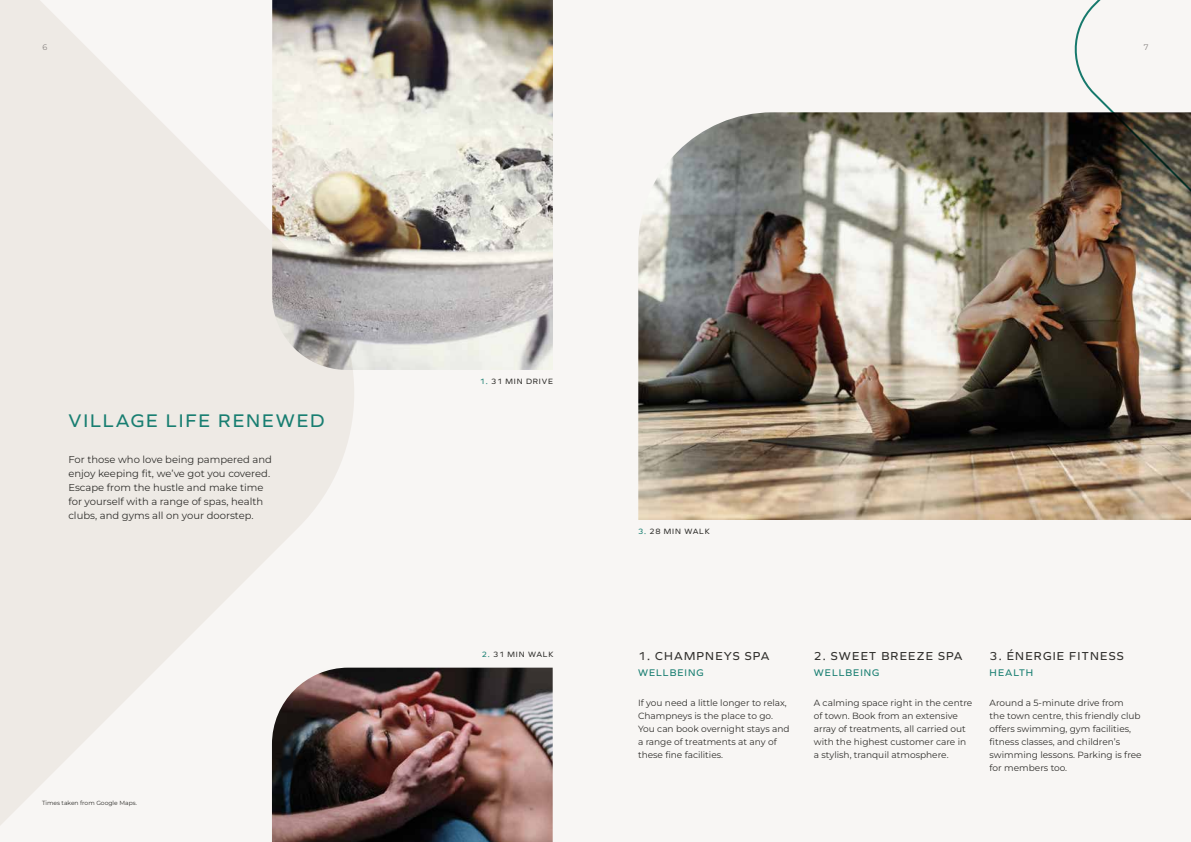
<style>
.page{position:relative;width:1191px;height:842px;background:#f8f6f4}
.page>*{position:absolute;margin:0;border:0;box-sizing:border-box;transform-origin:0 0}
.t1{font:19px "Mathelo";letter-spacing:.1em;color:#187e71}
.t2{font:12px "Mathelo";letter-spacing:.1em;color:#31302d}
.t3{font:10px/14px "Montserrat";color:#31302d}
.t4{font:10px "Mathelo";letter-spacing:.1em;color:#187e71}
.t5{font:9px/13px "Montserrat";color:#31302d}
.t6{font:8px "Mathelo";letter-spacing:.1em;color:#31302d}
.t7{font:8px "Montserrat";color:#888482}
.t8{font:6px "Montserrat";color:#31302d}
.s1{color:#187e71}
</style>
<div class="page">
<img style="left:355px;top:0;width:198px;height:370px">
<svg style="left:0;top:0;width:355px;height:825px;fill:#eeeae5"></svg>
<img style="left:272px;top:668px;width:280px;height:174px">
<img style="left:638px;top:112px;width:553px;height:408px">
<svg style="left:1073px;top:0;width:118px;height:197px"></svg>
<p class="t7" style="left:43px;top:42px;width:6px">6</p>
<p class="t7" style="left:1143px;top:42px;width:6px">7</p>
<h1 class="t1" style="left:68px;top:409px;width:258px">VILLAGE LIFE RENEWED</h1>
<p class="t3" style="left:68px;top:453px;width:205px">For those who love being pampered and enjoy keeping fit, we’ve got you covered.<br>Escape from the hustle and make time for yourself with a range of spas, health clubs, and gyms all on your doorstep.</p>
<p class="t8" style="left:42px;top:799px;width:96px">Times taken from Google Maps.</p>
<p class="t6" style="left:480px;top:377px;width:75px"><span class="s1">1.</span> 31 MIN DRIVE</p>
<p class="t6" style="left:482px;top:650px;width:73px"><span class="s1">2.</span> 31 MIN WALK</p>
<p class="t6" style="left:638px;top:527px;width:73px"><span class="s1">3.</span> 28 MIN WALK</p>
<h2 class="t2" style="left:638px;top:649px;width:133px">1. CHAMPNEYS SPA</h2>
<p class="t4" style="left:638px;top:667px;width:67px">WELLBEING</p>
<p class="t5" style="left:638px;top:696px;width:153px">If you need a little longer to relax,<br>Champneys is the place to go.<br>You can book overnight stays and a range of treatments at any of these fine facilities.</p>
<h2 class="t2" style="left:814px;top:649px;width:150px">2. SWEET BREEZE SPA</h2>
<p class="t4" style="left:814px;top:667px;width:67px">WELLBEING</p>
<p class="t5" style="left:814px;top:696px;width:160px">A calming space right in the centre of town. Book from an extensive array of treatments, all carried out with the highest customer care in a stylish, tranquil atmosphere.</p>
<h2 class="t2" style="left:989px;top:649px;width:136px">3. ÉNERGIE FITNESS</h2>
<p class="t4" style="left:989px;top:667px;width:45px">HEALTH</p>
<p class="t5" style="left:989px;top:696px;width:153px">Around a 5-minute drive from<br>the town centre, this friendly club offers swimming, gym facilities, fitness classes, and children’s swimming lessons. Parking is free for members too.</p>
</div>
